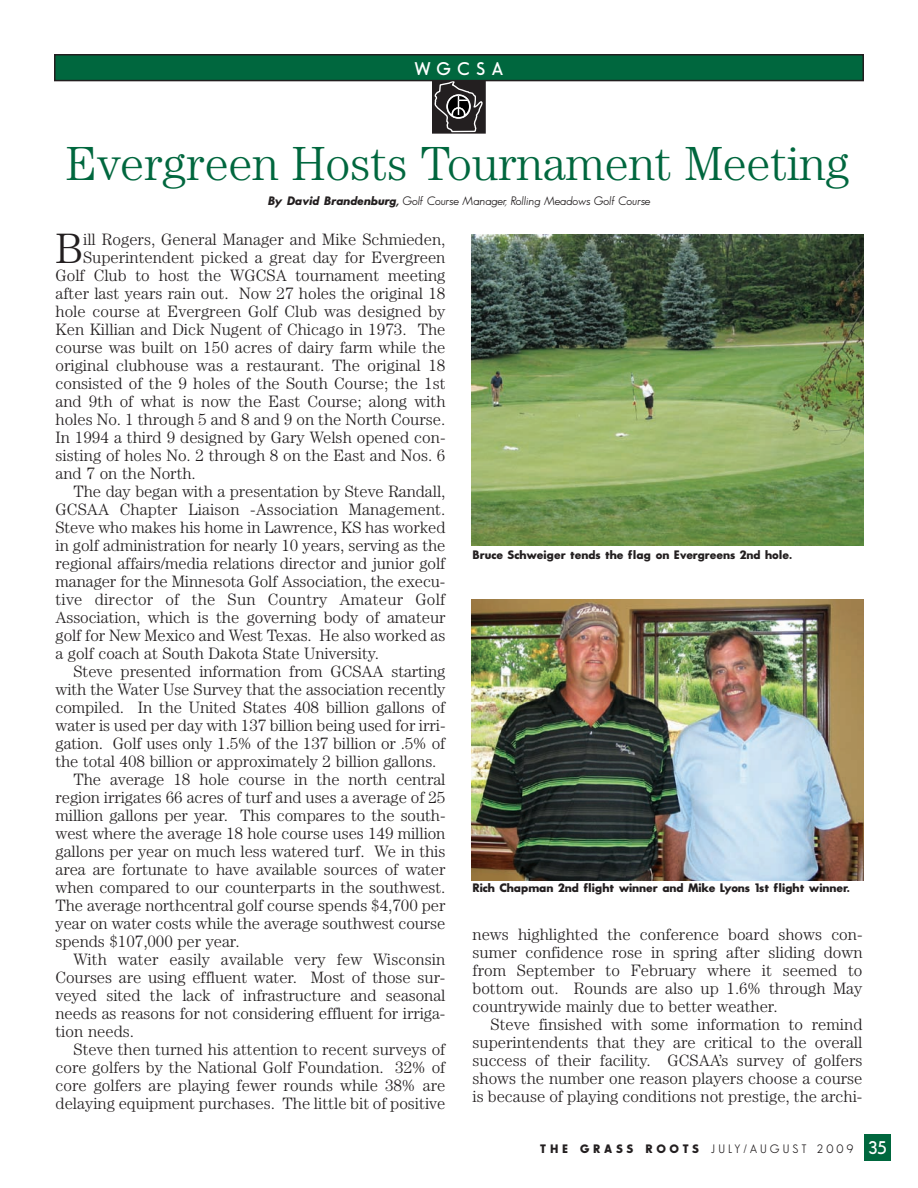
<style>
.page{position:relative;width:918px;height:1188px;background:#fff}
.page>*{position:absolute;margin:0;border:0;box-sizing:border-box;transform-origin:0 0}
.t1{font:300 48px "Century";letter-spacing:-.005em;color:#00673e}
.t2{font:300 42.6px "Century";color:#231f20}
.t3{font:600 18px "Sans Serif FLF";letter-spacing:.345em;color:#fff}
.t4{font:300 16.5px/18px "Century";letter-spacing:-.005em;color:#231f20;text-align:justify}
.t5{font:300 16.5px "Century";letter-spacing:.015em;color:#231f20}
.t6{font:700 12px "Sans Serif FLF";color:#231f20}
.t7{font:italic 12px "Sans Serif FLF";color:#231f20}
.t8{font:12px "Sans Serif FLF";letter-spacing:.26em;color:#231f20}
.s1{font-weight:700}
.s2{font-weight:600;font-size:18px;color:#fff}
</style>
<div class="page">
<div style="left:864px;top:1134px;width:27px;height:27px;background:#00673e"></div>
<svg style="left:432px;top:81px;width:54px;height:53px;background:#3f3c3d"></svg>
<div style="left:446px;top:94px;width:25px;height:25px;border:1px solid #fff;border-radius:50%"></div>
<div style="left:55px;top:55px;width:808px;height:26px;background:#00673e"></div>
<div style="left:54px;top:54px;width:810px;height:27px;border:2px solid #231f20"></div>
<img style="left:471px;top:235px;width:393px;height:310px">
<img style="left:471px;top:599px;width:393px;height:281px">
<p class="t3" style="left:414px;top:58px;width:91px">WGCSA</p>
<h1 class="t1" style="left:66px;top:147px;width:786px">Evergreen Hosts Tournament Meeting</h1>
<p class="t7" style="left:268px;top:194px;width:384px"><span class="s1">By David Brandenburg,</span> Golf Course Manager, Rolling Meadows Golf Course</p>
<h2 class="t2" style="left:56px;top:233px;width:29px">B</h2>
<p class="t4" style="left:83px;top:231px;width:364px">ill Rogers, General Manager and Mike Schmieden,</p>
<p class="t4" style="left:83px;top:249px;width:364px">Superintendent picked a great day for Evergreen</p>
<p class="t4" style="left:56px;top:267px;width:392px">Golf Club to host the WGCSA tournament meeting</p>
<p class="t4" style="left:56px;top:285px;width:392px">after last years rain out. Now 27 holes the original 18</p>
<p class="t4" style="left:56px;top:303px;width:391px">hole course at Evergreen Golf Club was designed by</p>
<p class="t4" style="left:56px;top:321px;width:391px">Ken Killian and Dick Nugent of Chicago in 1973. The</p>
<p class="t4" style="left:56px;top:339px;width:391px">course was built on 150 acres of dairy farm while the</p>
<p class="t4" style="left:56px;top:357px;width:392px">original clubhouse was a restaurant. The original 18</p>
<p class="t4" style="left:56px;top:375px;width:392px">consisted of the 9 holes of the South Course; the 1st</p>
<p class="t4" style="left:56px;top:393px;width:392px">and 9th of what is now the East Course; along with</p>
<p class="t4" style="left:56px;top:411px;width:391px">holes No. 1 through 5 and 8 and 9 on the North Course.</p>
<p class="t4" style="left:56px;top:429px;width:391px">In 1994 a third 9 designed by Gary Welsh opened con-</p>
<p class="t4" style="left:56px;top:447px;width:392px">sisting of holes No. 2 through 8 on the East and Nos. 6</p>
<p class="t4" style="left:56px;top:465px;width:142px">and 7 on the North.</p>
<p class="t4" style="left:74px;top:483px;width:373px">The day began with a presentation by Steve Randall,</p>
<p class="t4" style="left:56px;top:501px;width:391px">GCSAA Chapter Liaison -Association Management.</p>
<p class="t4" style="left:56px;top:519px;width:392px">Steve who makes his home in Lawrence, KS has worked</p>
<p class="t4" style="left:56px;top:537px;width:391px">in golf administration for nearly 10 years, serving as the</p>
<p class="t4" style="left:56px;top:555px;width:391px">regional affairs/media relations director and junior golf</p>
<p class="t4" style="left:56px;top:573px;width:391px">manager for the Minnesota Golf Association, the execu-</p>
<p class="t5" style="left:56px;top:593px;width:391px">tive director of the Sun Country Amateur Golf</p>
<p class="t4" style="left:56px;top:609px;width:391px">Association, which is the governing body of amateur</p>
<p class="t4" style="left:56px;top:627px;width:392px">golf for New Mexico and West Texas. He also worked as</p>
<p class="t4" style="left:56px;top:645px;width:325px">a golf coach at South Dakota State University.</p>
<p class="t4" style="left:74px;top:663px;width:373px">Steve presented information from GCSAA starting</p>
<p class="t4" style="left:56px;top:681px;width:391px">with the Water Use Survey that the association recently</p>
<p class="t4" style="left:56px;top:699px;width:391px">compiled. In the United States 408 billion gallons of</p>
<p class="t4" style="left:56px;top:717px;width:391px">water is used per day with 137 billion being used for irri-</p>
<p class="t4" style="left:56px;top:735px;width:391px">gation. Golf uses only 1.5% of the 137 billion or .5% of</p>
<p class="t4" style="left:56px;top:753px;width:383px">the total 408 billion or approximately 2 billion gallons.</p>
<p class="t4" style="left:74px;top:771px;width:373px">The average 18 hole course in the north central</p>
<p class="t4" style="left:56px;top:789px;width:392px">region irrigates 66 acres of turf and uses a average of 25</p>
<p class="t4" style="left:56px;top:807px;width:391px">million gallons per year. This compares to the south-</p>
<p class="t4" style="left:56px;top:825px;width:391px">west where the average 18 hole course uses 149 million</p>
<p class="t4" style="left:56px;top:843px;width:392px">gallons per year on much less watered turf. We in this</p>
<p class="t4" style="left:56px;top:861px;width:391px">area are fortunate to have available sources of water</p>
<p class="t4" style="left:56px;top:879px;width:391px">when compared to our counterparts in the southwest.</p>
<p class="t4" style="left:56px;top:897px;width:391px">The average northcentral golf course spends $4,700 per</p>
<p class="t4" style="left:56px;top:915px;width:391px">year on water costs while the average southwest course</p>
<p class="t4" style="left:56px;top:933px;width:186px">spends $107,000 per year.</p>
<p class="t4" style="left:74px;top:951px;width:373px">With water easily available very few Wisconsin</p>
<p class="t4" style="left:56px;top:969px;width:391px">Courses are using effluent water. Most of those sur-</p>
<p class="t4" style="left:56px;top:987px;width:391px">veyed sited the lack of infrastructure and seasonal</p>
<p class="t4" style="left:56px;top:1005px;width:391px">needs as reasons for not considering effluent for irriga-</p>
<p class="t4" style="left:56px;top:1023px;width:80px">tion needs.</p>
<p class="t4" style="left:74px;top:1041px;width:373px">Steve then turned his attention to recent surveys of</p>
<p class="t4" style="left:56px;top:1059px;width:391px">core golfers by the National Golf Foundation. 32% of</p>
<p class="t4" style="left:56px;top:1077px;width:392px">core golfers are playing fewer rounds while 38% are</p>
<p class="t4" style="left:56px;top:1095px;width:392px">delaying equipment purchases. The little bit of positive</p>
<p class="t6" style="left:473px;top:548px;width:321px">Bruce Schweiger tends the flag on Evergreens 2nd hole.</p>
<p class="t6" style="left:473px;top:881px;width:379px">Rich Chapman 2nd flight winner and Mike Lyons 1st flight winner.</p>
<p class="t4" style="left:473px;top:927px;width:392px">news highlighted the conference board shows con&shy;sumer confidence rose in spring after sliding down from September to February where it seemed to bottom out. Rounds are also up 1.6% through May countrywide mainly due to better weather.</p>
<p class="t4" style="left:473px;top:1017px;width:392px;text-indent:18px">Steve finsished with some information to remind superintendents that they are critical to the overall success of their facility. GCSAA’s survey of golfers shows the number one reason players choose a course is because of playing conditions not prestige, the archi-</p>
<p class="t8" style="left:540px;top:1142px;width:349px"><span class="s1">THE GRASS ROOTS</span> JULY/AUGUST 2009 <span class="s2">35</span></p>
</div>
